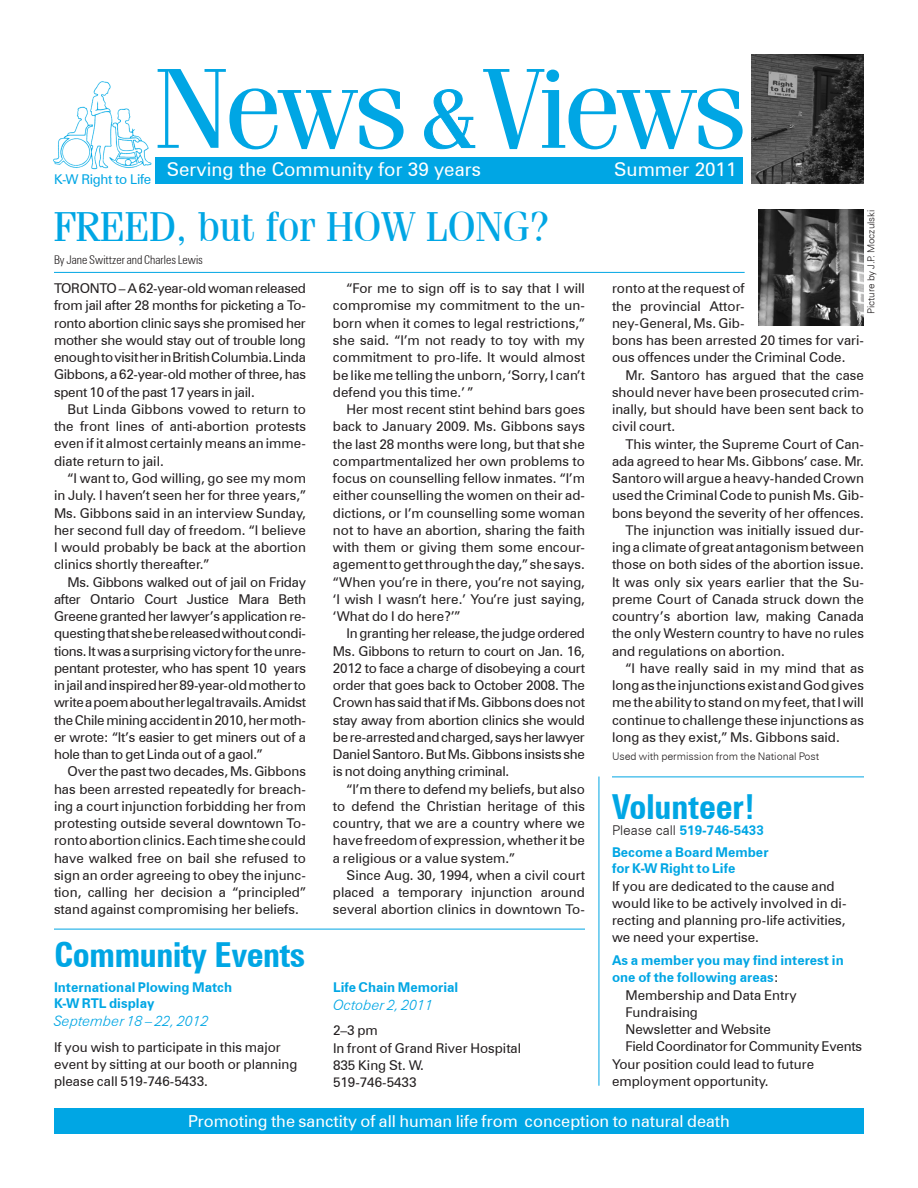
<style>
.page{position:relative;width:918px;height:1188px;background:#fff}
.page>*{position:absolute;margin:0;border:0;box-sizing:border-box;transform-origin:0 0}
.t1{font:113.55px "Fenice IT Cby BT";letter-spacing:-.02em;color:#00a6e4}
.t2{font:42px "Fenice IT Cby BT";color:#00a6e4}
.t3{font:700 condensed 34.5px "Zurich BT";letter-spacing:-.01em;color:#00a6e4}
.t4{font:18.9px "Zurich BT";color:#fff}
.t5{font:16.5px "Zurich BT";color:#fff}
.t6{font:italic 300 14.25px "Zurich BT";color:#00a6e4}
.t7{font:13.5px/17.2px "Zurich BT";color:#231f20;text-align:justify}
.t8{font:700 13.5px/16.5px "Zurich BT";color:#00a6e4}
.t9{font:13.5px "Zurich BT";letter-spacing:-.02em;color:#231f20}
.t10{font:13.5px "Zurich BT";letter-spacing:-.03em;color:#00a6e4}
.t11{font:300 condensed 12px "Zurich BT";color:#231f20}
.t12{font:300 10.5px "Zurich BT";color:#231f20}
.t13{font:300 9.75px "Zurich BT";color:#231f20}
.s1{font-weight:300;color:#231f20}
.s2{font-weight:400;color:#231f20}
</style>
<div class="page">
<div style="left:156px;top:157px;width:587px;height:27px;background:#00a6e4"></div>
<svg style="left:424px;top:89px;width:52px;height:60px"></svg>
<img style="left:53px;top:81px;width:99px;height:89px">
<hr style="left:599px;top:777px;width:1px;height:309px;background:#00a6e4">
<div style="left:54px;top:1109px;width:810px;height:25px;background:#00a6e4"></div>
<img style="left:752px;top:54px;width:112px;height:130px">
<img style="left:758px;top:210px;width:106px;height:115px">
<hr style="left:54px;top:272px;width:691px;height:1px;background:#00a6e4">
<hr style="left:54px;top:929px;width:531px;height:1px;background:#00a6e4">
<hr style="left:612px;top:777px;width:252px;height:1px;background:#00a6e4">
<h1 class="t1" style="left:155px;top:38px;width:592px">News Views</h1>
<h3 class="t4" style="left:167px;top:158px;width:316px">Serving the Community for 39 years</h3>
<h3 class="t4" style="left:614px;top:158px;width:124px">Summer 2011</h3>
<p class="t10" style="left:54px;top:171px;width:98px">K-W Right to Life</p>
<h2 class="t2" style="left:54px;top:201px;width:497px">FREED, but for HOW LONG?</h2>
<p class="t11" style="left:54px;top:252px;width:150px">By Jane Swittzer and Charles Lewis</p>
<p class="t7" style="left:54px;top:280px;width:254px">TORONTO – A 62-year-old woman released from jail after 28 months for picketing a To&shy;ronto abortion clinic says she promised her mother she would stay out of trouble long enough to visit her in British Columbia. Linda Gibbons, a 62-year-old mother of three, has spent 10 of the past 17 years in jail.</p>
<p class="t7" style="left:54px;top:400px;width:254px;text-indent:14px">But Linda Gibbons vowed to return to the front lines of anti-abortion protests even if it almost certainly means an imme&shy;diate return to jail.</p>
<p class="t7" style="left:54px;top:469px;width:254px;text-indent:14px">“I want to, God willing, go see my mom in July. I haven’t seen her for three years,” Ms. Gibbons said in an interview Sunday, her second full day of freedom. “I believe I would probably be back at the abortion clinics shortly thereafter.”</p>
<p class="t7" style="left:54px;top:573px;width:254px;text-indent:14px">Ms. Gibbons walked out of jail on Friday after Ontario Court Justice Mara Beth Greene granted her lawyer’s application re&shy;questing that she be released without condi&shy;tions. It was a surprising victory for the unre&shy;pentant protester, who has spent 10 years in jail and inspired her 89-year-old mother to write a poem about her legal travails. Amidst the Chile mining accident in 2010, her moth&shy;er wrote: “It’s easier to get miners out of a hole than to get Linda out of a gaol.”</p>
<p class="t7" style="left:54px;top:763px;width:254px;text-indent:14px">Over the past two decades, Ms. Gibbons has been arrested repeatedly for breach&shy;ing a court injunction forbidding her from protesting outside several downtown To&shy;ronto abortion clinics. Each time she could have walked free on bail she refused to sign an order agreeing to obey the injunc&shy;tion, calling her decision a “principled” stand against compromising her beliefs.</p>
<p class="t13" style="left:865px;top:314px;width:106px;rotate:-90deg">Picture by J.P. Moczulski</p>
<p class="t7" style="left:333px;top:280px;width:254px;text-indent:14px">“For me to sign off is to say that I will compromise my commitment to the un&shy;born when it comes to legal restrictions,” she said. “I’m not ready to toy with my commitment to pro-life. It would almost be like me telling the unborn, ‘Sorry, I can’t defend you this time.’ ”</p>
<p class="t7" style="left:333px;top:400px;width:254px;text-indent:14px">Her most recent stint behind bars goes back to January 2009. Ms. Gibbons says the last 28 months were long, but that she compartmentalized her own problems to focus on counselling fellow inmates. “I’m either counselling the women on their ad&shy;dictions, or I’m counselling some woman not to have an abortion, sharing the faith with them or giving them some encour&shy;agement to get through the day,” she says. “When you’re in there, you’re not saying, ‘I wish I wasn’t here.’ You’re just saying, ‘What do I do here?’”</p>
<p class="t7" style="left:333px;top:625px;width:254px;text-indent:14px">In granting her release, the judge ordered Ms. Gibbons to return to court on Jan. 16, 2012 to face a charge of disobeying a court order that goes back to October 2008. The Crown has said that if Ms. Gibbons does not stay away from abortion clinics she would be re-arrested and charged, says her lawyer Daniel Santoro. But Ms. Gibbons insists she is not doing anything criminal.</p>
<p class="t7" style="left:333px;top:780px;width:254px;text-indent:14px">“I’m there to defend my beliefs, but also to defend the Christian heritage of this country, that we are a country where we have freedom of expression, whether it be a religious or a value system.”</p>
<p class="t7" style="left:333px;top:866px;width:254px;text-indent:14px">Since Aug. 30, 1994, when a civil court placed a temporary injunction around several abortion clinics in downtown To-</p>
<p class="t7" style="left:612px;top:280px;width:254px;text-align:left">ronto at the request of<br>the provincial Attor-<br>ney-General, Ms. Gib-<br>bons has been arrested 20 times for vari&shy;ous offences under the Criminal Code.</p>
<p class="t7" style="left:612px;top:366px;width:254px;text-indent:14px">Mr. Santoro has argued that the case should never have been prosecuted crim&shy;inally, but should have been sent back to civil court.</p>
<p class="t7" style="left:626px;top:435px;width:240px">This winter, the Supreme Court of Can-</p>
<p class="t7" style="left:612px;top:452px;width:254px">ada agreed to hear Ms. Gibbons’ case. Mr.</p>
<p class="t7" style="left:612px;top:470px;width:253px">Santoro will argue a heavy-handed Crown</p>
<p class="t7" style="left:612px;top:487px;width:254px">used the Criminal Code to punish Ms. Gib-</p>
<p class="t7" style="left:612px;top:504px;width:253px">bons beyond the severity of her offences.</p>
<p class="t7" style="left:626px;top:521px;width:240px">The injunction was initially issued dur-</p>
<p class="t7" style="left:612px;top:539px;width:254px">ing a climate of great antagonism between</p>
<p class="t7" style="left:612px;top:556px;width:253px">those on both sides of the abortion issue.</p>
<p class="t7" style="left:612px;top:573px;width:253px">It was only six years earlier that the Su-</p>
<p class="t7" style="left:612px;top:590px;width:254px">preme Court of Canada struck down the</p>
<p class="t7" style="left:612px;top:608px;width:254px">country’s abortion law, making Canada</p>
<p class="t7" style="left:612px;top:625px;width:254px">the only Western country to have no rules</p>
<p class="t7" style="left:612px;top:642px;width:174px">and regulations on abortion.</p>
<p class="t7" style="left:626px;top:659px;width:240px">“I have really said in my mind that as</p>
<p class="t7" style="left:612px;top:677px;width:253px">long as the injunctions exist and God gives</p>
<p class="t7" style="left:612px;top:694px;width:253px">me the ability to stand on my feet, that I will</p>
<p class="t7" style="left:612px;top:711px;width:254px">continue to challenge these injunctions as</p>
<p class="t7" style="left:612px;top:728px;width:229px">long as they exist,” Ms. Gibbons said.</p>
<p class="t12" style="left:612px;top:750px;width:209px">Used with permission from the National Post</p>
<h3 class="t3" style="left:612px;top:786px;width:145px">Volunteer!</h3>
<p class="t8" style="left:612px;top:819px;width:158px;line-height:21.9px"><span class="s1">Please call</span> 519-746-5433<br>Become a Board Member</p>
<p class="t8" style="left:612px;top:860px;width:125px">for K-W Right to Life</p>
<p class="t7" style="left:612px;top:877px;width:236px;text-align:left">If you are dedicated to the cause and would like to be actively involved in di&shy;recting and planning pro-life activities, we need your expertise.</p>
<p class="t8" style="left:612px;top:952px;width:233px">As a member you may find interest in</p>
<p class="t8" style="left:612px;top:969px;width:168px">one of the following areas<span class="s2">:</span></p>
<p class="t7" style="left:626px;top:986px;width:173px">Membership and Data Entry</p>
<p class="t7" style="left:626px;top:1003px;width:74px">Fundraising</p>
<p class="t7" style="left:626px;top:1021px;width:147px">Newsletter and Website</p>
<p class="t9" style="left:626px;top:1038px;width:238px">Field Coordinator for Community Events</p>
<p class="t7" style="left:612px;top:1055px;width:204px">Your position could lead to future</p>
<p class="t7" style="left:612px;top:1072px;width:158px">employment opportunity.</p>
<h3 class="t3" style="left:54px;top:933px;width:253px">Community Events</h3>
<p class="t8" style="left:54px;top:979px;width:180px">International Plowing Match<br>K-W RTL display</p>
<p class="t6" style="left:54px;top:1013px;width:156px">September 18 – 22, 2012</p>
<p class="t7" style="left:54px;top:1038px;width:245px;text-align:left">If you wish to participate in this major event by sitting at our booth or planning please call 519-746-5433.</p>
<p class="t8" style="left:333px;top:979px;width:127px">Life Chain Memorial</p>
<p class="t6" style="left:333px;top:996px;width:102px">October 2, 2011</p>
<p class="t7" style="left:333px;top:1022px;width:190px;text-align:left">2–3 pm<br>In front of Grand River Hospital<br>835 King St. W.<br>519-746-5433</p>
<p class="t5" style="left:188px;top:1111px;width:543px">Promoting the sanctity of all human life from conception to natural death</p>
</div>
